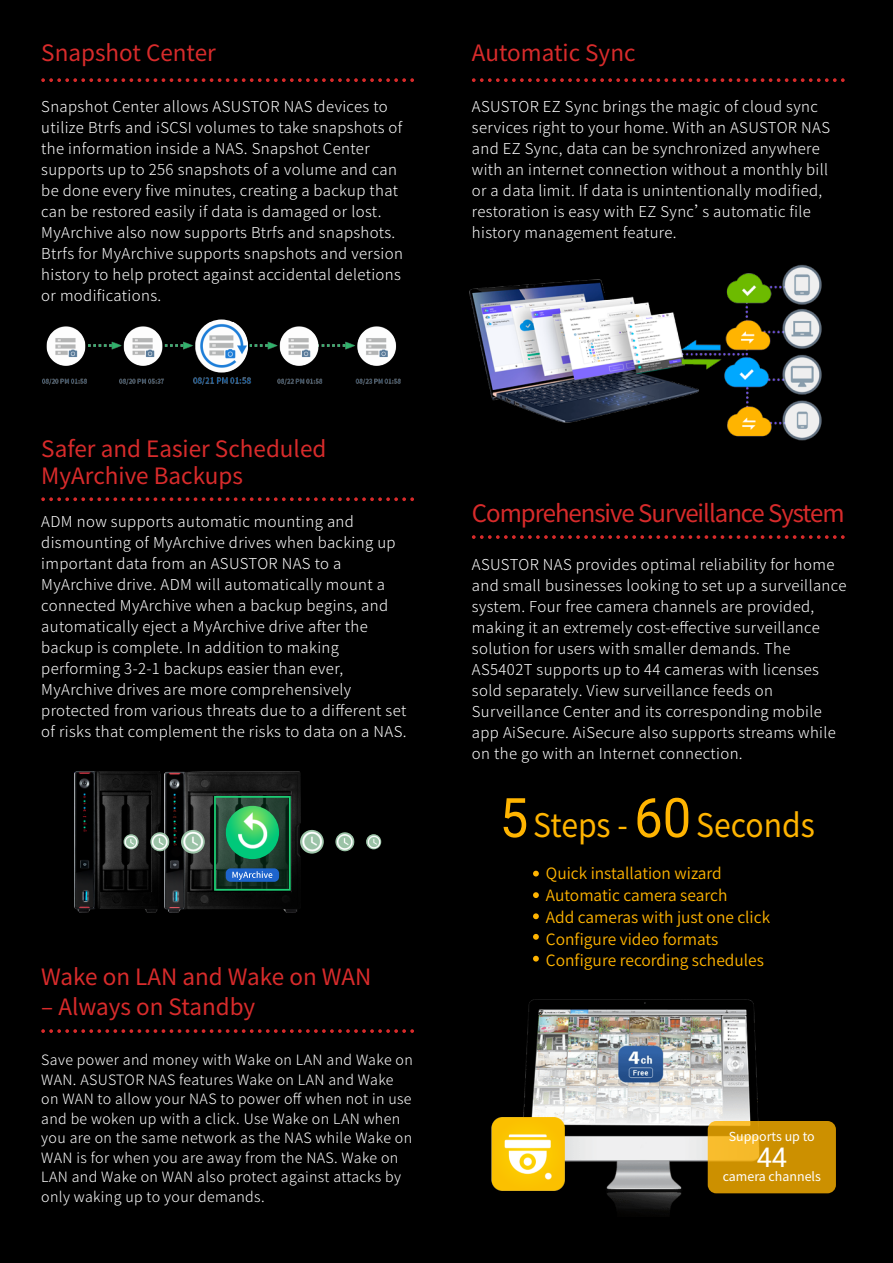
<style>
.page{position:relative;width:893px;height:1263px;background:#000}
.page>*{position:absolute;margin:0;border:0;box-sizing:border-box;transform-origin:0 0}
.t1{font:32.4px "Noto Sans CJ Ktc";color:#ffb400;scale:.93 1}
.t2{font:27px "Roboto";color:#fff}
.t3{font:24px "Noto Sans CJ Ktc";letter-spacing:-.045em;color:#d82b2b}
.t4{font:22.5px/27px "Noto Sans CJ Ktc";color:#d82b2b}
.t5{font:600 15.6px/21.8px "Noto Sans CJ Ktc";color:#ffb400}
.t6{font:300 15px/21px "Noto Sans CJ Ktc";letter-spacing:.025em;color:#fff}
.t7{font:300 14.25px/19.5px "Noto Sans CJ Ktc";letter-spacing:.025em;color:#fff}
.t8{font:12.45px "Noto Sans CJ Ktc";color:#fff}
.s1{font-family:"Roboto";font-size:54.6px}
</style>
<div class="page">
<svg style="left:533px;top:871px;width:6px;height:5px"></svg>
<svg style="left:533px;top:892px;width:6px;height:6px"></svg>
<svg style="left:533px;top:913px;width:6px;height:6px"></svg>
<svg style="left:533px;top:934px;width:6px;height:6px"></svg>
<svg style="left:533px;top:956px;width:6px;height:5px"></svg>
<svg style="left:472px;top:535px;width:373px;height:4px"></svg>
<img style="left:469px;top:264px;width:353px;height:177px">
<svg style="left:472px;top:78px;width:373px;height:4px"></svg>
<svg style="left:41px;top:78px;width:373px;height:4px"></svg>
<svg style="left:195px;top:319px;width:53px;height:53px"></svg>
<img style="left:42px;top:323px;width:359px;height:62px">
<svg style="left:41px;top:497px;width:373px;height:4px"></svg>
<img style="left:74px;top:772px;width:87px;height:141px">
<img style="left:164px;top:772px;width:137px;height:141px">
<img style="left:300px;top:830px;width:24px;height:24px;border-radius:12px">
<img style="left:335px;top:832px;width:19px;height:19px;border-radius:10px">
<img style="left:366px;top:834px;width:15px;height:15px;border-radius:8px">
<img style="left:181px;top:830px;width:24px;height:24px;border-radius:12px">
<img style="left:150px;top:832px;width:19px;height:19px;border-radius:10px">
<img style="left:124px;top:834px;width:15px;height:15px;border-radius:8px">
<svg style="left:214px;top:796px;width:77px;height:95px;background:#2d7b5d"></svg>
<svg style="left:41px;top:1029px;width:373px;height:4px"></svg>
<img style="left:491px;top:999px;width:281px;height:213px">
<svg style="left:708px;top:1121px;width:128px;height:72px;background:#d29707"></svg>
<h3 class="t4" style="left:41px;top:40px;width:176px">Snapshot Center</h3>
<p class="t6" style="left:41px;top:97px;width:363px">Snapshot Center allows ASUSTOR NAS devices to utilize Btrfs and iSCSI volumes to take snapshots of the information inside a NAS. Snapshot Center supports up to 256 snapshots of a volume and can be done every five minutes, creating a backup that can be restored easily if data is damaged or lost.<br>MyArchive also now supports Btrfs and snapshots.<br>Btrfs for MyArchive supports snapshots and version history to help protect against accidental deletions or modifications.</p>
<h3 class="t4" style="left:41px;top:435px;width:287px">Safer and Easier Scheduled<br>MyArchive Backups</h3>
<p class="t6" style="left:41px;top:512px;width:367px">ADM now supports automatic mounting and dismounting of MyArchive drives when backing up important data from an ASUSTOR NAS to a MyArchive drive. ADM will automatically mount a connected MyArchive when a backup begins, and automatically eject a MyArchive drive after the backup is complete. In addition to making performing 3-2-1 backups easier than ever, MyArchive drives are more comprehensively protected from various threats due to a different set of risks that complement the risks to data on a NAS.</p>
<h3 class="t4" style="left:41px;top:962px;width:332px;line-height:30px">Wake on LAN and Wake on WAN ‒ Always on Standby</h3>
<p class="t7" style="left:41px;top:1050px;width:373px">Save power and money with Wake on LAN and Wake on WAN. ASUSTOR NAS features Wake on LAN and Wake on WAN to allow your NAS to power off when not in use and be woken up with a click. Use Wake on LAN when you are on the same network as the NAS while Wake on WAN is for when you are away from the NAS. Wake on LAN and Wake on WAN also protect against attacks by only waking up to your demands.</p>
<h3 class="t4" style="left:472px;top:40px;width:165px">Automatic Sync</h3>
<p class="t6" style="left:472px;top:97px;width:360px">ASUSTOR EZ Sync brings the magic of cloud sync services right to your home. With an ASUSTOR NAS and EZ Sync, data can be synchronized anywhere with an internet connection without a monthly bill or a data limit. If data is unintentionally modified, restoration is easy with EZ Sync’s automatic file history management feature.</p>
<h3 class="t3" style="left:472px;top:500px;width:374px">Comprehensive Surveillance System</h3>
<p class="t6" style="left:472px;top:554px;width:376px">ASUSTOR NAS provides optimal reliability for home and small businesses looking to set up a surveillance system. Four free camera channels are provided, making it an extremely cost-effective surveillance solution for users with smaller demands. The AS5402T supports up to 44 cameras with licenses sold separately. View surveillance feeds on Surveillance Center and its corresponding mobile app AiSecure. AiSecure also supports streams while on the go with an Internet connection.</p>
<h1 class="t1" style="left:500px;top:807px;width:340px"><span class="s1">5</span> Steps - <span class="s1">60</span> Seconds</h1>
<p class="t5" style="left:546px;top:863px;width:226px">Quick installation wizard<br>Automatic camera search<br>Add cameras with just one click<br>Configure video formats<br>Configure recording schedules</p>
<p class="t8" style="left:729px;top:1130px;width:87px">Supports up to</p>
<h2 class="t2" style="left:757px;top:1138px;width:32px">44</h2>
<p class="t8" style="left:723px;top:1169px;width:100px">camera channels</p>
</div>
